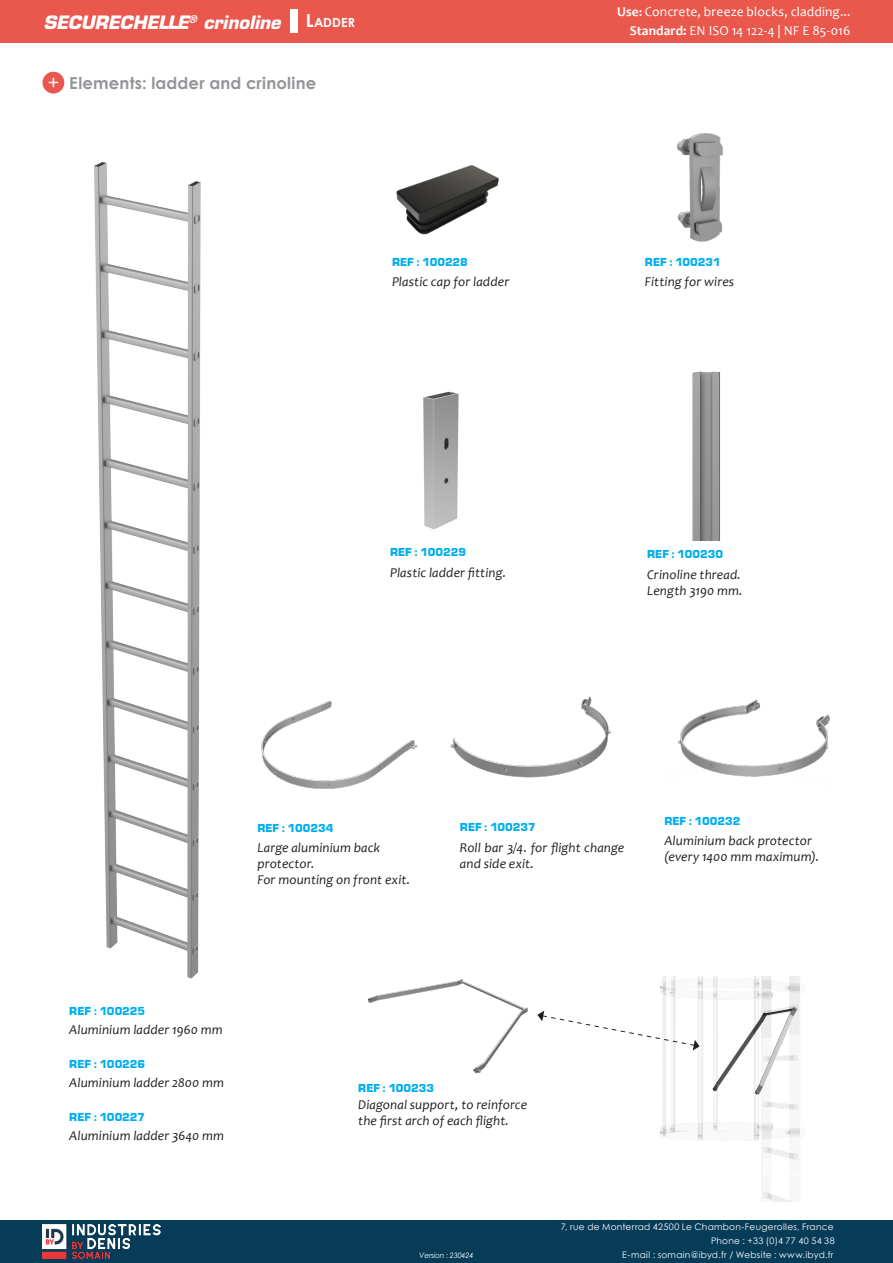
<style>
.page{position:relative;width:893px;height:1263px;background:#fff}
.page>*{position:absolute;margin:0;border:0;box-sizing:border-box;transform-origin:0 0}
.t1{font:19.5px "Eurostile";color:#fff}
.t2{font:italic 700 18px "Eurostile LT Std";letter-spacing:-.01em;color:#fff}
.t3{font:700 16.5px "Century Gothic";letter-spacing:.01em;color:#939598}
.t4{font:italic 13.5px/16.2px "Candara";letter-spacing:.01em;color:#231f20}
.t5{font:13.5px/18.9px "Candara";letter-spacing:.01em;color:#fff;text-align:right}
.t6{font:700 12.6px "Century Gothic";letter-spacing:.005em;color:#fff}
.t7{font:900 12px "Eurostile Becker";letter-spacing:-.005em;color:#00aeef}
.t8{font:9px/13.8px "Century Gothic";letter-spacing:.03em;color:#fff;text-align:right}
.t9{font:italic 7.5px "Century Gothic";letter-spacing:-.025em;color:#fff}
.s1{font-size:18px}
.s2{font-weight:700}
.s3{font-weight:700;font-size:12px}
</style>
<div class="page">
<div style="left:0;top:0;width:893px;height:43px;background:#ea584d"></div>
<div style="left:291px;top:10px;width:7px;height:23px;background:#fff"></div>
<div style="left:0;top:1220px;width:893px;height:43px;background:#073c59"></div>
<img style="left:43px;top:1225px;width:117px;height:34px">
<img style="left:659px;top:976px;width:145px;height:225px">
<img style="left:678px;top:699px;width:152px;height:78px">
<img style="left:367px;top:979px;width:162px;height:95px">
<img style="left:423px;top:391px;width:36px;height:139px">
<img style="left:396px;top:165px;width:103px;height:70px">
<img style="left:261px;top:700px;width:157px;height:89px">
<img style="left:676px;top:133px;width:47px;height:109px">
<img style="left:450px;top:696px;width:161px;height:82px">
<div style="left:43px;top:72px;width:21px;height:22px;background:#ea584d;border-radius:50%"></div>
<svg style="left:537px;top:1010px;width:163px;height:40px"></svg>
<img style="left:94px;top:162px;width:107px;height:817px">
<img style="left:692px;top:371px;width:28px;height:170px">
<h2 class="t2" style="left:43px;top:11px;width:239px">SECURECHELLE<sup>®</sup> crinoline</h2>
<p class="t6" style="left:306px;top:13px;width:51px"><span class="s1">L</span>ADDER</p>
<p class="t5" style="left:617px;top:2px;width:235px"><span class="s2">Use</span><span class="s3">:</span> Concrete, breeze blocks, cladding...<br><span class="s2">Standard:</span> EN ISO 14 122-4 | NF E 85-016</p>
<p class="t1" style="left:48px;top:69px;width:13px">+</p>
<p class="t3" style="left:69px;top:70px;width:249px">Elements: ladder and crinoline</p>
<p class="t7" style="left:392px;top:256px;width:77px">REF : 100228</p>
<p class="t4" style="left:392px;top:273px;width:119px">Plastic cap for ladder</p>
<p class="t7" style="left:645px;top:256px;width:77px">REF : 100231</p>
<p class="t4" style="left:645px;top:273px;width:91px">Fitting for wires</p>
<p class="t7" style="left:390px;top:546px;width:77px">REF : 100229</p>
<p class="t4" style="left:390px;top:564px;width:117px">Plastic ladder fitting.</p>
<p class="t7" style="left:647px;top:548px;width:77px">REF : 100230</p>
<p class="t4" style="left:647px;top:566px;width:95px">Crinoline thread.</p>
<p class="t4" style="left:647px;top:582px;width:97px">Length 3190 mm.</p>
<p class="t7" style="left:257px;top:821px;width:78px">REF : 100234</p>
<p class="t4" style="left:257px;top:839px;width:124px">Large aluminium back</p>
<p class="t4" style="left:257px;top:855px;width:58px">protector.</p>
<p class="t4" style="left:257px;top:871px;width:154px">For mounting on front exit.</p>
<p class="t7" style="left:460px;top:820px;width:77px">REF : 100237</p>
<p class="t4" style="left:460px;top:839px;width:166px">Roll bar 3/4. for flight change and side exit.</p>
<p class="t7" style="left:664px;top:815px;width:77px">REF : 100232</p>
<p class="t4" style="left:664px;top:832px;width:149px">Aluminium back protector</p>
<p class="t4" style="left:664px;top:848px;width:156px">(every 1400 mm maximum).</p>
<p class="t7" style="left:69px;top:1004px;width:77px">REF : 100225</p>
<p class="t4" style="left:69px;top:1021px;width:155px">Aluminium ladder 1960 mm</p>
<p class="t7" style="left:69px;top:1057px;width:77px">REF : 100226</p>
<p class="t4" style="left:69px;top:1074px;width:156px">Aluminium ladder 2800 mm</p>
<p class="t7" style="left:69px;top:1110px;width:77px">REF : 100227</p>
<p class="t4" style="left:69px;top:1127px;width:156px">Aluminium ladder 3640 mm</p>
<p class="t7" style="left:358px;top:1081px;width:77px">REF : 100233</p>
<p class="t4" style="left:358px;top:1096px;width:170px">Diagonal support, to reinforce</p>
<p class="t4" style="left:358px;top:1113px;width:152px">the first arch of each flight.</p>
<p class="t8" style="left:561px;top:1220px;width:275px">7, rue de Monterrad 42500 Le Chambon-Feugerolles, France<br>Phone : +33 (0)4 77 40 54 38</p>
<p class="t9" style="left:419px;top:1250px;width:56px">Version : 230424</p>
<p class="t8" style="left:622px;top:1248px;width:213px">E-mail : somain@ibyd.fr / Website : www.ibyd.fr</p>
</div>
